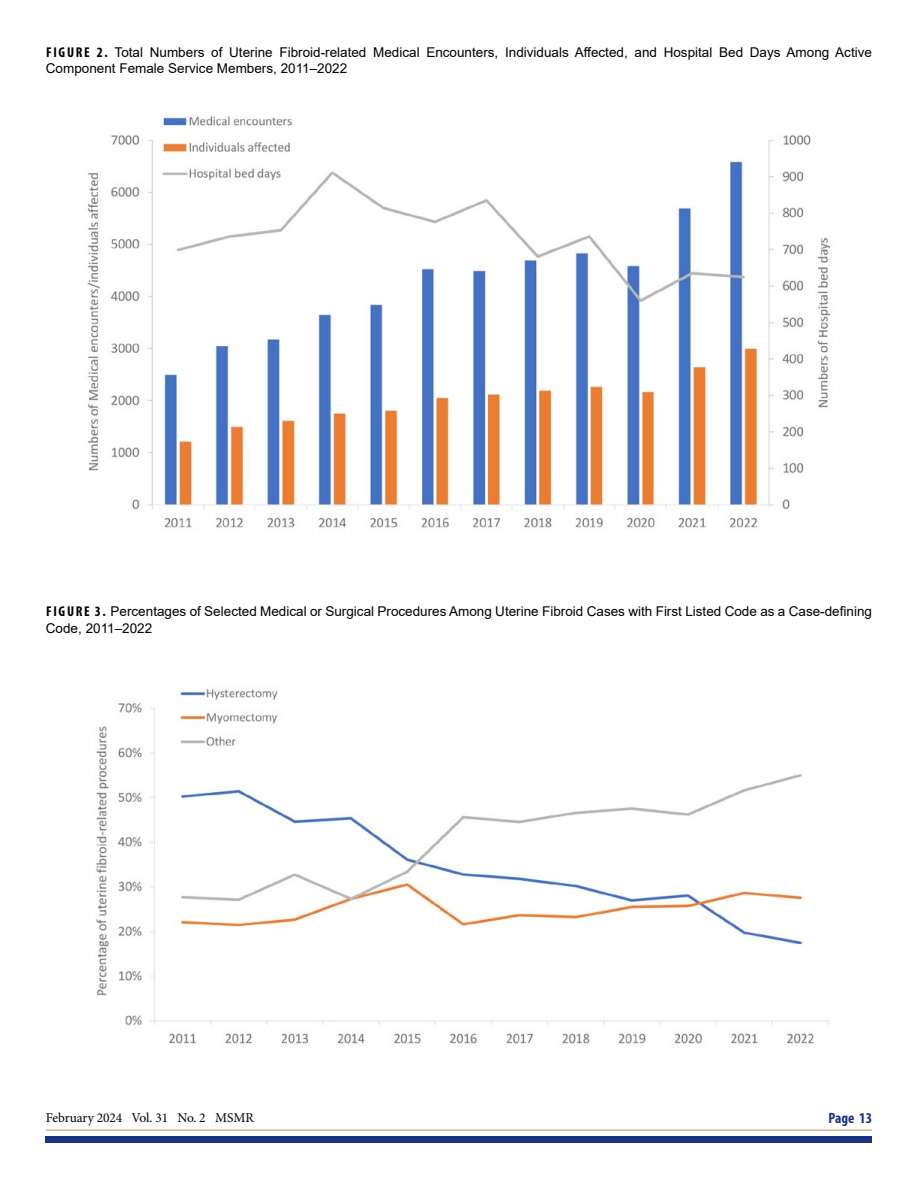
<style>
.page{position:relative;width:918px;height:1188px;background:#fff}
.page>*{position:absolute;margin:0;border:0;box-sizing:border-box;transform-origin:0 0}
.t1{font:700 condensed 15px "Myriad Pro";color:#1b3281}
.t2{font:13.5px/16.5px "Arial";color:#000}
.t3{font:13.5px "Minion Pro";letter-spacing:-.01em;color:#010202}
.s1{font-family:"Myriad Pro";font-weight:700;font-stretch:condensed;font-size:14.25px}
.s2{color:#000}
</style>
<div class="page">
<div style="left:46px;top:1136px;width:826px;height:6px;background:#1b3281"></div>
<hr style="left:46px;top:1129px;width:826px;height:2px;background:#cfb691">
<img style="left:87px;top:116px;width:744px;height:412px">
<img style="left:96px;top:689px;width:733px;height:356px">
<p class="t2" style="left:46px;top:44px;width:828px"><span class="s1">FIGURE 2.</span> Total Numbers of Uterine Fibroid-related Medical Encounters, Individuals Affected, and Hospital Bed Days Among Active<br>Component Female Service Members, 2011–2022</p>
<p class="t2" style="left:46px;top:603px;width:828px"><span class="s1">FIGURE 3.</span> Percentages of Selected Medical or Surgical Procedures Among Uterine Fibroid Cases with First Listed Code as a Case-defining<br>Code, 2011–2022</p>
<p class="t3" style="left:46px;top:1109px;width:209px">February 2024 Vol. 31 No. 2 <span class="s2">MSMR</span></p>
<p class="t1" style="left:829px;top:1109px;width:45px">Page 13</p>
</div>
